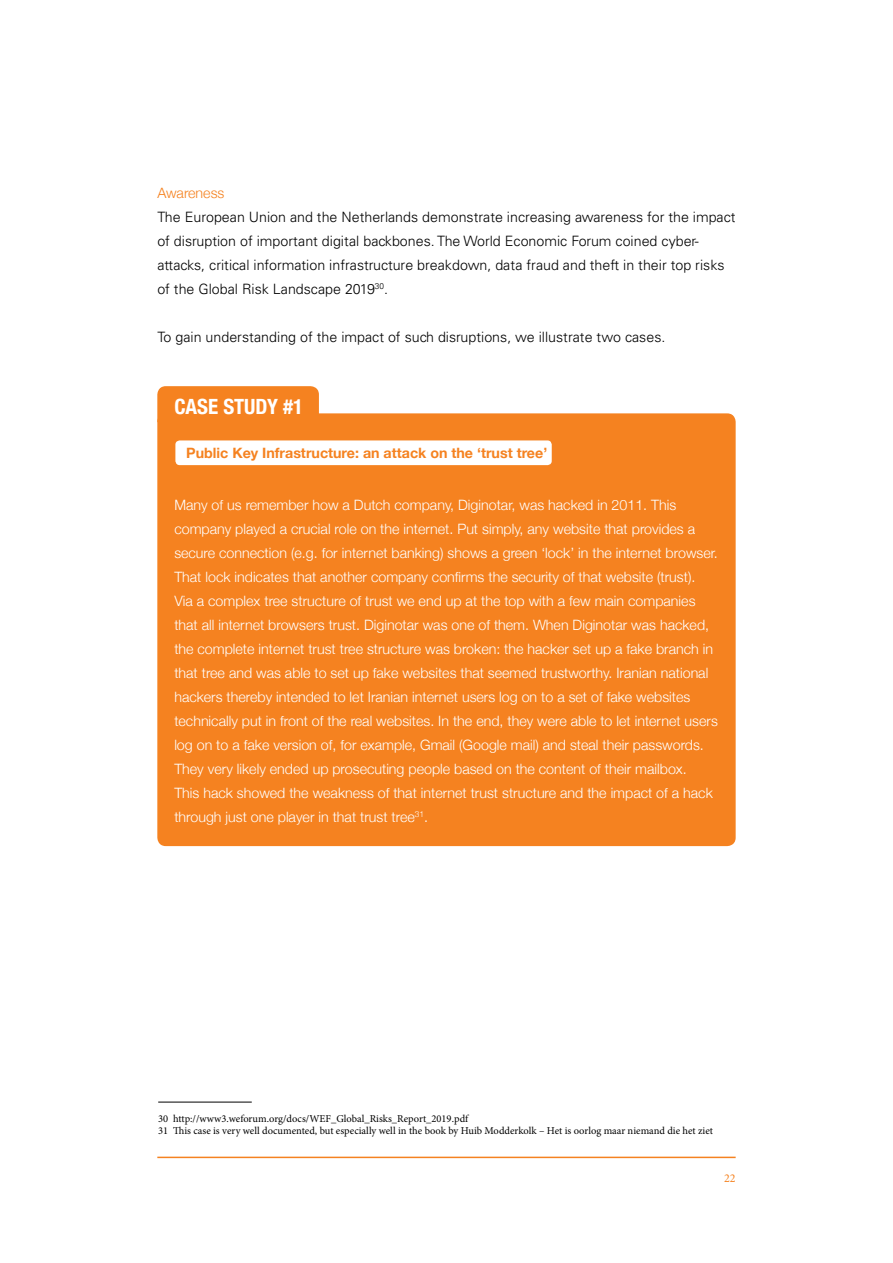
<style>
.page{position:relative;width:893px;height:1263px;background:#fff}
.page>*{position:absolute;margin:0;border:0;box-sizing:border-box;transform-origin:0 0}
.t1{font:700 condensed 21px "Helvetica Neue";color:#fff}
.t2{font:300 14.25px/24px "Helvetica Neue";color:#fff}
.t3{font:300 14.25px/24px "Univers";color:#000}
.t4{font:700 14.25px "Helvetica Neue";color:#f58220}
.t5{font:300 14.25px "Helvetica Neue";color:#f58220}
.t6{font:12px "Minion Pro";color:#f58220}
.voetnoot{font:10.5px "Minion Pro";color:#000}
</style>
<div class="page">
<hr style="left:157px;top:1156px;width:579px;height:2px;background:#f58220">
<div style="left:157px;top:413px;width:579px;height:433px;background:#f58220;border-radius:9px"></div>
<div style="left:157px;top:386px;width:162px;height:36px;background:#f58220"></div>
<div style="left:175px;top:440px;width:377px;height:25px;background:#fff;border-radius:4px"></div>
<hr style="left:158px;top:1102px;width:94px;height:1px;background:#000">
<p class="t5" style="left:157px;top:181px;width:69px">Awareness</p>
<p class="t3" style="left:157px;top:205px;width:580px">The European Union and the Netherlands demonstrate increasing awareness for the impact of disruption of important digital backbones. The World Economic Forum coined cyber&shy;attacks, critical information infrastructure breakdown, data fraud and theft in their top risks of the Global Risk Landscape 2019<sup>30</sup>.</p>
<p class="t3" style="left:157px;top:325px;width:510px">To gain understanding of the impact of such disruptions, we illustrate two cases.</p>
<p class="t1" style="left:174px;top:389px;width:131px">CASE STUDY #1</p>
<p class="t4" style="left:186px;top:441px;width:363px">Public Key Infrastructure: an attack on the ‘trust tree’</p>
<p class="t2" style="left:174px;top:492px;width:545px">Many of us remember how a Dutch company, Diginotar, was hacked in 2011. This company played a crucial role on the internet. Put simply, any website that provides a secure connection (e.g. for internet banking) shows a green ‘lock’ in the internet browser.<br>That lock indicates that another company confirms the security of that website (trust).<br>Via a complex tree structure of trust we end up at the top with a few main companies that all internet browsers trust. Diginotar was one of them. When Diginotar was hacked, the complete internet trust tree structure was broken: the hacker set up a fake branch in that tree and was able to set up fake websites that seemed trustworthy. Iranian national hackers thereby intended to let Iranian internet users log on to a set of fake websites technically put in front of the real websites. In the end, they were able to let internet users log on to a fake version of, for example, Gmail (Google mail) and steal their passwords.<br>They very likely ended up prosecuting people based on the content of their mailbox.<br>This hack showed the weakness of that internet trust structure and the impact of a hack through just one player in that trust tree<sup>31</sup>.</p>
<p class="voetnoot" style="left:158px;top:1111px;width:312px">30 http://www3.weforum.org/docs/WEF_Global_Risks_Report_2019.pdf</p>
<p class="voetnoot" style="left:158px;top:1124px;width:556px">31 This case is very well documented, but especially well in the book by Huib Modderkolk – Het is oorlog maar niemand die het ziet</p>
<p class="t6" style="left:724px;top:1170px;width:13px">22</p>
</div>
